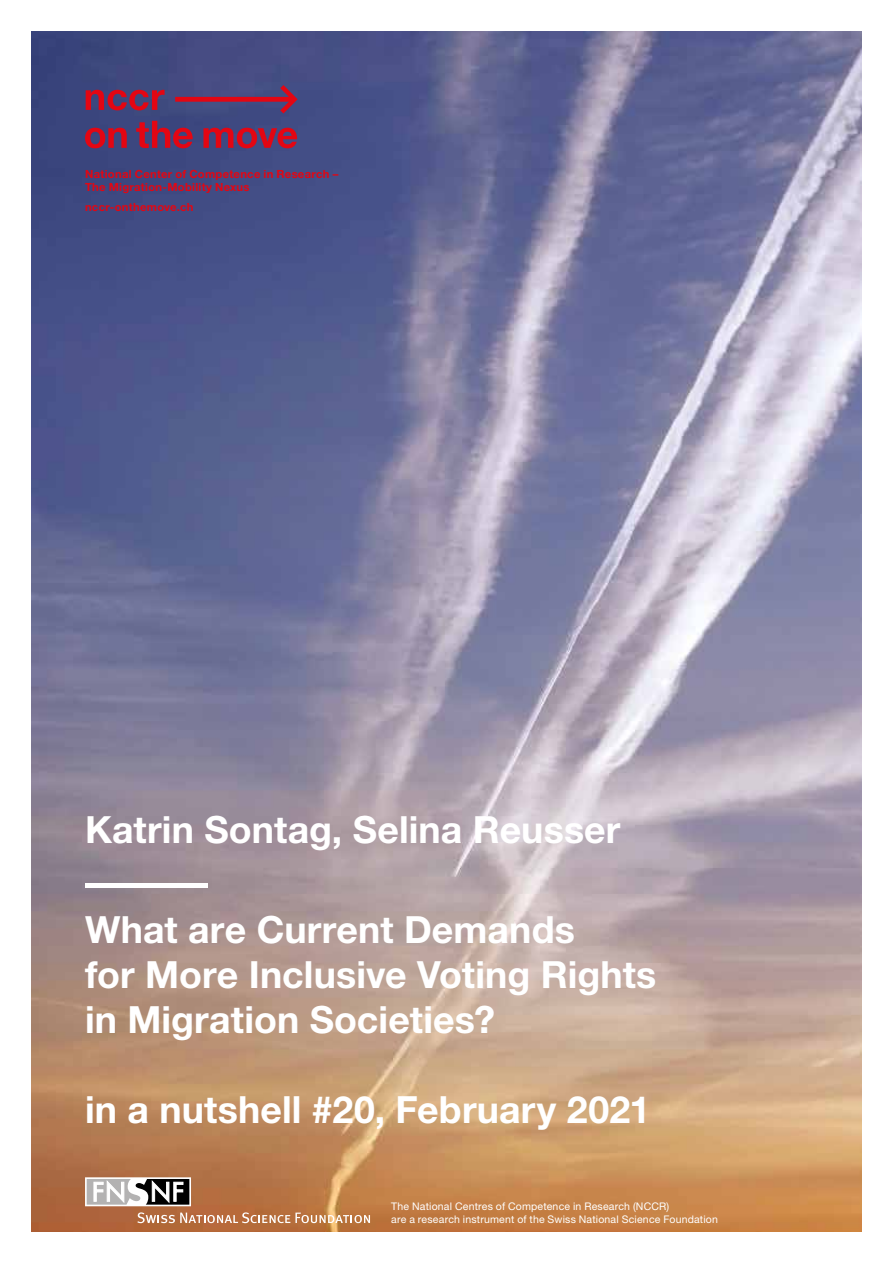
<style>
.page{position:relative;width:893px;height:1263px;background:#fff}
.page>*{position:absolute;margin:0;border:0;box-sizing:border-box;transform-origin:0 0}
.t1{font:700 37.5px/45px "Helvetica Neue LT Std";letter-spacing:.005em;color:#fff}
.t2{font:700 11.25px/13.5px "Helvetica Neue LT Std";letter-spacing:.025em;color:#e30613}
.t3{font:10.5px/12.6px "Helvetica Neue LT Std";letter-spacing:.015em;color:#fff}
</style>
<div class="page">
<img style="left:32px;top:32px;width:829px;height:1199px">
<svg style="left:86px;top:90px;width:79px;height:20px;background:#8f2749"></svg>
<svg style="left:85px;top:128px;width:42px;height:20px"></svg>
<svg style="left:136px;top:121px;width:57px;height:27px;background:#87294d"></svg>
<svg style="left:203px;top:128px;width:94px;height:20px;background:#992444"></svg>
<svg style="left:175px;top:85px;width:123px;height:29px;background:#633e6c"></svg>
<svg style="left:137px;top:1212px;width:233px;height:11px;background:#cc9975"></svg>
<svg style="left:85px;top:1177px;width:106px;height:29px"></svg>
<svg style="left:87px;top:1179px;width:102px;height:25px"></svg>
<div style="left:85px;top:883px;width:123px;height:5px;background:#fff"></div>
<p class="t2" style="left:85px;top:167px;width:255px">National Center of Competence in Research –<br>The Migration-Mobility Nexus</p>
<p class="t2" style="left:85px;top:200px;width:110px">nccr-onthemove.ch</p>
<p class="t1" style="left:85px;top:806px;width:537px">Katrin Sontag, Selina Reusser</p>
<p class="t1" style="left:85px;top:906px;width:573px">What are Current Demands<br>for More Inclusive Voting Rights in Migration Societies?</p>
<p class="t1" style="left:85px;top:1086px;width:567px">in a nutshell #20, February 2021</p>
<p class="t3" style="left:391px;top:1200px;width:328px">The National Centres of Competence in Research (NCCR)<br>are a research instrument of the Swiss National Science Foundation</p>
</div>
